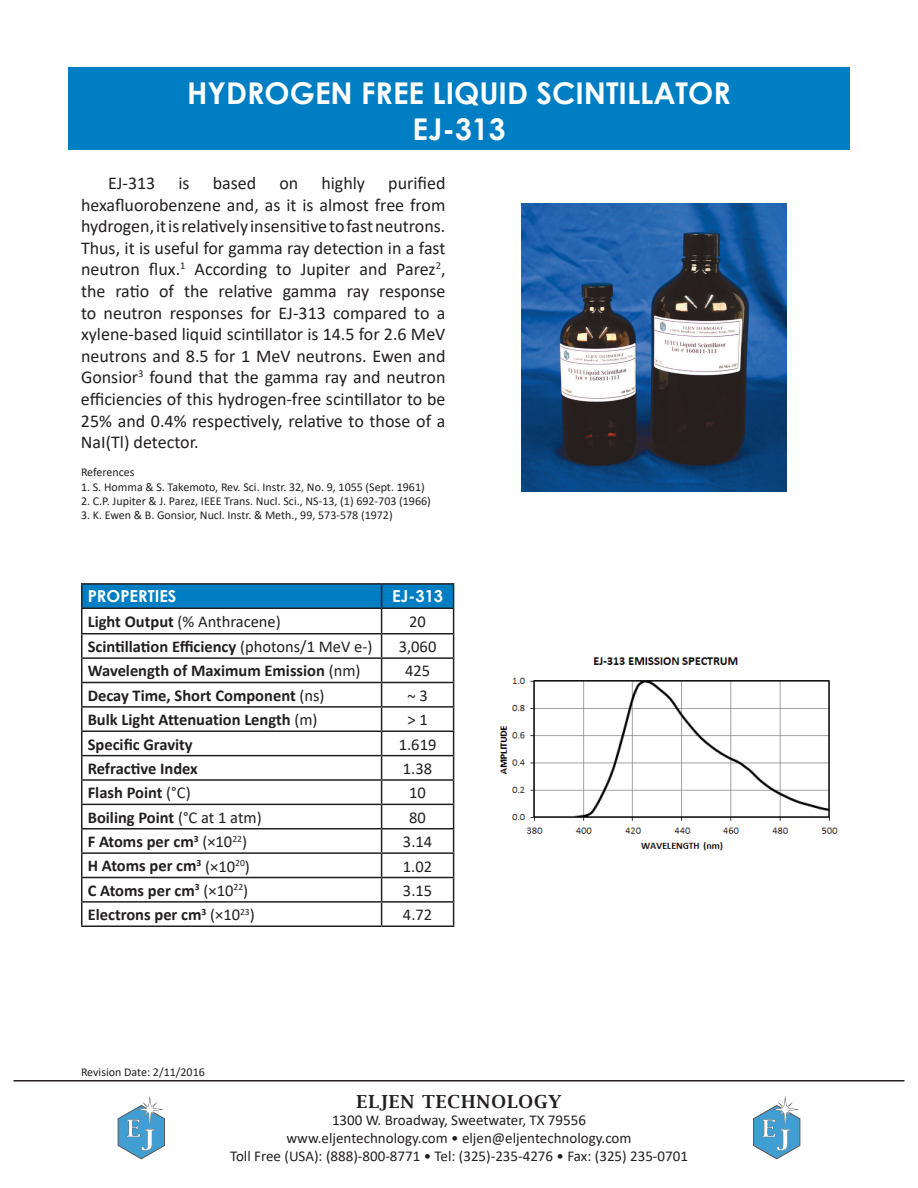
<style>
.page{position:relative;width:918px;height:1188px;background:#fff}
.page>*{position:absolute;margin:0;border:0;box-sizing:border-box;transform-origin:0 0}
.t1{font:700 30px/36px "Century Gothic";color:#fff;text-align:center}
.t2{font:18px/21.6px "Calibri";color:#231f20;text-align:justify}
.t3{font:600 18px "Lucida Bright";letter-spacing:.05em;color:#231f20}
.t4{font:700 16.5px "Calibri";color:#231f20}
.t5{font:16.5px "Calibri";color:#231f20}
.t6{font:700 16.5px "Century Gothic";color:#fff}
.t7{font:15px/18px "Calibri";color:#231f20;text-align:center}
.t8{font:12px "Calibri";color:#231f20}
.s1{font-weight:700}
.s2{font-weight:400}
</style>
<div class="page">
<hr style="left:14px;top:1080px;width:890px;height:2px;background:#231f20">
<div style="left:68px;top:68px;width:782px;height:82px;background:#007ec3"></div>
<svg style="left:118px;top:1096px;width:47px;height:63px"></svg>
<svg style="left:753px;top:1096px;width:47px;height:63px"></svg>
<img style="left:499px;top:657px;width:339px;height:194px">
<hr style="left:81px;top:583px;width:301px;height:2px;background:#231f20">
<hr style="left:382px;top:583px;width:72px;height:2px;background:#231f20">
<svg style="left:81px;top:584px;width:373px;height:342px"></svg>
<hr style="left:81px;top:926px;width:301px;height:1px;background:#231f20">
<hr style="left:382px;top:926px;width:72px;height:1px;background:#231f20">
<img style="left:521px;top:203px;width:266px;height:288px">
<h1 class="t1" style="left:187px;top:73px;width:545px">HYDROGEN FREE LIQUID SCINTILLATOR<br>EJ-313</h1>
<p class="t2" style="left:81px;top:172px;width:366px;text-indent:307px">purified hexafluorobenzene and, as it is almost free from hydrogen, it is relatively insensitive to fast neutrons.<br>Thus, it is useful for gamma ray detection in a fast neutron flux.<sup>1</sup> According to Jupiter and Parez<sup>2</sup>, the ratio of the relative gamma ray response to neutron responses for EJ-313 compared to a xylene-based liquid scintillator is 14.5 for 2.6 MeV neutrons and 8.5 for 1 MeV neutrons. Ewen and Gonsior<sup>3</sup> found that the gamma ray and neutron efficiencies of this hydrogen-free scintillator to be 25% and 0.4% respectively, relative to those of a NaI(Tl) detector.</p>
<p class="t8" style="left:81px;top:464px;width:55px">References</p>
<p class="t8" style="left:81px;top:478px;width:345px">1. S. Homma &amp; S. Takemoto, Rev. Sci. Instr. 32, No. 9, 1055 (Sept. 1961)</p>
<p class="t8" style="left:81px;top:493px;width:351px">2. C.P. Jupiter &amp; J. Parez, IEEE Trans. Nucl. Sci., NS-13, (1) 692-703 (1966)</p>
<p class="t8" style="left:81px;top:507px;width:313px">3. K. Ewen &amp; B. Gonsior, Nucl. Instr. &amp; Meth., 99, 573-578 (1972)</p>
<p class="t2" style="left:108px;top:172px;width:49px">EJ-313</p>
<p class="t2" style="left:178px;top:172px;width:13px">is</p>
<p class="t2" style="left:213px;top:172px;width:45px">based</p>
<p class="t2" style="left:279px;top:172px;width:20px">on</p>
<p class="t2" style="left:321px;top:172px;width:45px">highly</p>
<p class="t6" style="left:88px;top:584px;width:90px">PROPERTIES</p>
<p class="t6" style="left:392px;top:584px;width:53px">EJ-313</p>
<p class="t5" style="left:88px;top:610px;width:195px"><span class="s1">Light Output</span> (% Anthracene)</p>
<p class="t5" style="left:409px;top:610px;width:18px">20</p>
<p class="t4" style="left:88px;top:635px;width:286px">Scintillation Efficiency <span class="s2">(photons/1 MeV e-)</span></p>
<p class="t5" style="left:399px;top:635px;width:39px">3,060</p>
<p class="t4" style="left:88px;top:659px;width:274px">Wavelength of Maximum Emission <span class="s2">(nm)</span></p>
<p class="t5" style="left:405px;top:660px;width:27px">425</p>
<p class="t4" style="left:88px;top:684px;width:238px">Decay Time, Short Component <span class="s2">(ns)</span></p>
<p class="t5" style="left:407px;top:685px;width:22px">~ 3</p>
<p class="t4" style="left:88px;top:708px;width:231px">Bulk Light Attenuation Length <span class="s2">(m)</span></p>
<p class="t5" style="left:407px;top:708px;width:22px">&gt; 1</p>
<p class="t4" style="left:88px;top:732px;width:107px">Specific Gravity</p>
<p class="t5" style="left:399px;top:733px;width:39px">1.619</p>
<p class="t4" style="left:88px;top:757px;width:112px">Refractive Index</p>
<p class="t5" style="left:403px;top:757px;width:31px">1.38</p>
<p class="t4" style="left:88px;top:781px;width:104px">Flash Point <span class="s2">(°C)</span></p>
<p class="t5" style="left:409px;top:781px;width:18px">10</p>
<p class="t4" style="left:88px;top:806px;width:175px">Boiling Point <span class="s2">(°C at 1 atm)</span></p>
<p class="t5" style="left:409px;top:806px;width:18px">80</p>
<p class="t4" style="left:88px;top:830px;width:161px">F Atoms per cm<sup>3</sup> <span class="s2">(×10</span><sup>22</sup><span class="s2">)</span></p>
<p class="t5" style="left:403px;top:830px;width:31px">3.14</p>
<p class="t4" style="left:88px;top:854px;width:164px">H Atoms per cm<sup>3</sup> <span class="s2">(×10</span><sup>20</sup><span class="s2">)</span></p>
<p class="t5" style="left:403px;top:855px;width:31px">1.02</p>
<p class="t4" style="left:88px;top:879px;width:162px">C Atoms per cm<sup>3</sup> <span class="s2">(×10</span><sup>22</sup><span class="s2">)</span></p>
<p class="t5" style="left:403px;top:879px;width:31px">3.15</p>
<p class="t4" style="left:88px;top:903px;width:169px">Electrons per cm<sup>3</sup> <span class="s2">(×10</span><sup>23</sup><span class="s2">)</span></p>
<p class="t5" style="left:403px;top:903px;width:31px">4.72</p>
<p class="t8" style="left:81px;top:1064px;width:125px">Revision Date: 2/11/2016</p>
<p class="t3" style="left:357px;top:1091px;width:206px">ELJEN TECHNOLOGY</p>
<p class="t7" style="left:230px;top:1111px;width:459px">1300 W. Broadway, Sweetwater, TX 79556<br>www.eljentechnology.com • eljen@eljentechnology.com<br>Toll Free (USA): (888)-800-8771 • Tel: (325)-235-4276 • Fax: (325) 235-0701</p>
</div>
